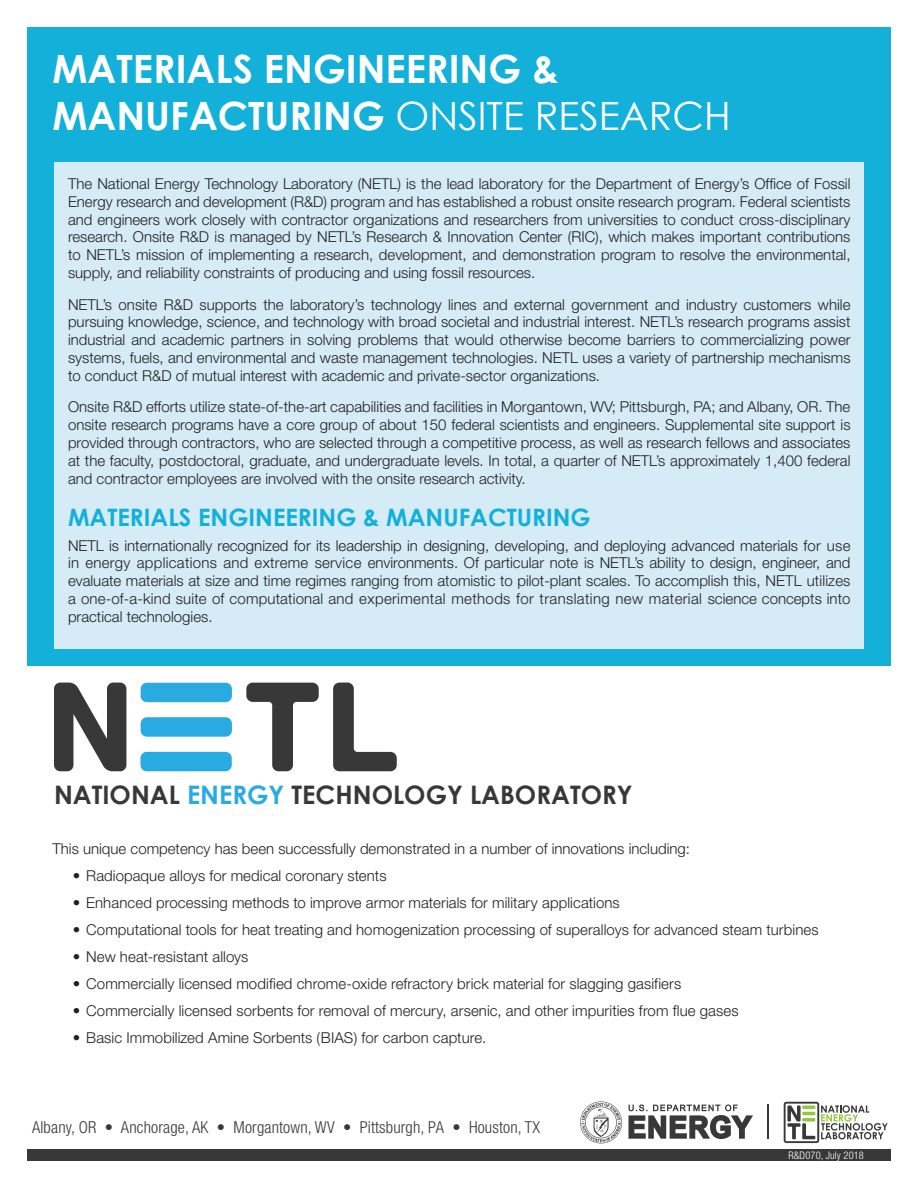
<style>
.page{position:relative;width:918px;height:1188px;background:#fff}
.page>*{position:absolute;margin:0;border:0;box-sizing:border-box;transform-origin:0 0}
.t1{font:700 39px/46.8px "Century Gothic";color:#fff}
.t2{font:700 25.5px "Century Gothic";color:#373837}
.t3{font:700 24px "Century Gothic";color:#13b0da}
.t4{font:300 condensed 16.5px "Helvetica Neue";letter-spacing:.01em;color:#373837}
.t5{font:300 15px/17.9px "Helvetica Neue";letter-spacing:.005em;color:#231f20;text-align:justify}
.t6{font:300 condensed 10.5px "Helvetica Neue";letter-spacing:.01em;color:#fff}
.s1{font-weight:400}
.s2{color:#29abe2}
</style>
<div class="page">
<div style="left:27px;top:27px;width:864px;height:638px;background:#13b0da"></div>
<hr style="left:768px;top:1104px;width:1px;height:35px;background:#373837">
<svg style="left:580px;top:1102px;width:42px;height:41px"></svg>
<svg style="left:628px;top:1104px;width:125px;height:35px"></svg>
<svg style="left:784px;top:1102px;width:104px;height:41px"></svg>
<div style="left:27px;top:1149px;width:864px;height:12px;background:#373837"></div>
<svg style="left:54px;top:683px;width:72px;height:88px"></svg>
<svg style="left:246px;top:683px;width:73px;height:88px"></svg>
<svg style="left:333px;top:683px;width:64px;height:88px"></svg>
<div style="left:141px;top:683px;width:91px;height:19px;background:#29abe2;border-radius:6px"></div>
<div style="left:140px;top:752px;width:92px;height:19px;background:#29abe2;border-radius:6px"></div>
<div style="left:141px;top:717px;width:91px;height:20px;background:#29abe2;border-radius:6px"></div>
<div style="left:54px;top:162px;width:810px;height:486px;background:#d5ebf5"></div>
<h1 class="t1" style="left:52px;top:44px;width:680px">MATERIALS ENGINEERING &amp;<br>MANUFACTURING <span class="s1">ONSITE RESEARCH</span></h1>
<p class="t5" style="left:68px;top:174px;width:784px">The National Energy Technology Laboratory (NETL) is the lead laboratory for the Department of Energy’s Office of Fossil Energy research and development (R&amp;D) program and has established a robust onsite research program. Federal scientists and engineers work closely with contractor organizations and researchers from universities to conduct cross-disciplinary research. Onsite R&amp;D is managed by NETL’s Research &amp; Innovation Center (RIC), which makes important contributions to NETL’s mission of implementing a research, development, and demonstration program to resolve the environmental, supply, and reliability constraints of producing and using fossil resources.</p>
<p class="t5" style="left:68px;top:295px;width:784px">NETL’s onsite R&amp;D supports the laboratory’s technology lines and external government and industry customers while pursuing knowledge, science, and technology with broad societal and industrial interest. NETL’s research programs assist industrial and academic partners in solving problems that would otherwise become barriers to commercializing power systems, fuels, and environmental and waste management technologies. NETL uses a variety of partnership mechanisms to conduct R&amp;D of mutual interest with academic and private-sector organizations.</p>
<p class="t5" style="left:68px;top:398px;width:784px">Onsite R&amp;D efforts utilize state-of-the-art capabilities and facilities in Morgantown, WV; Pittsburgh, PA; and Albany, OR. The onsite research programs have a core group of about 150 federal scientists and engineers. Supplemental site support is provided through contractors, who are selected through a competitive process, as well as research fellows and associates at the faculty, postdoctoral, graduate, and undergraduate levels. In total, a quarter of NETL’s approximately 1,400 federal and contractor employees are involved with the onsite research activity.</p>
<h3 class="t3" style="left:68px;top:499px;width:524px">MATERIALS ENGINEERING &amp; MANUFACTURING</h3>
<p class="t5" style="left:68px;top:536px;width:784px">NETL is internationally recognized for its leadership in designing, developing, and deploying advanced materials for use in energy applications and extreme service environments. Of particular note is NETL’s ability to design, engineer, and evaluate materials at size and time regimes ranging from atomistic to pilot-plant scales. To accomplish this, NETL utilizes a one-of-a-kind suite of computational and experimental methods for translating new material science concepts into practical technologies.</p>
<h2 class="t2" style="left:54px;top:775px;width:580px">NATIONAL <span class="s2">ENERGY</span> TECHNOLOGY LABORATORY</h2>
<p class="t5" style="left:52px;top:840px;width:639px">This unique competency has been successfully demonstrated in a number of innovations including:</p>
<p class="t5" style="left:73px;top:867px;width:315px">• Radiopaque alloys for medical coronary stents</p>
<p class="t5" style="left:73px;top:894px;width:549px">• Enhanced processing methods to improve armor materials for military applications</p>
<p class="t5" style="left:73px;top:921px;width:747px">• Computational tools for heat treating and homogenization processing of superalloys for advanced steam turbines</p>
<p class="t5" style="left:73px;top:948px;width:177px">• New heat-resistant alloys</p>
<p class="t5" style="left:73px;top:975px;width:610px">• Commercially licensed modified chrome-oxide refractory brick material for slagging gasifiers</p>
<p class="t5" style="left:73px;top:1002px;width:667px">• Commercially licensed sorbents for removal of mercury, arsenic, and other impurities from flue gases</p>
<p class="t5" style="left:73px;top:1029px;width:415px">• Basic Immobilized Amine Sorbents (BIAS) for carbon capture.</p>
<p class="t4" style="left:32px;top:1117px;width:509px">Albany, OR • Anchorage, AK • Morgantown, WV • Pittsburgh, PA • Houston, TX</p>
<p class="t6" style="left:789px;top:1149px;width:77px">R&amp;D070, July 2018</p>
</div>
